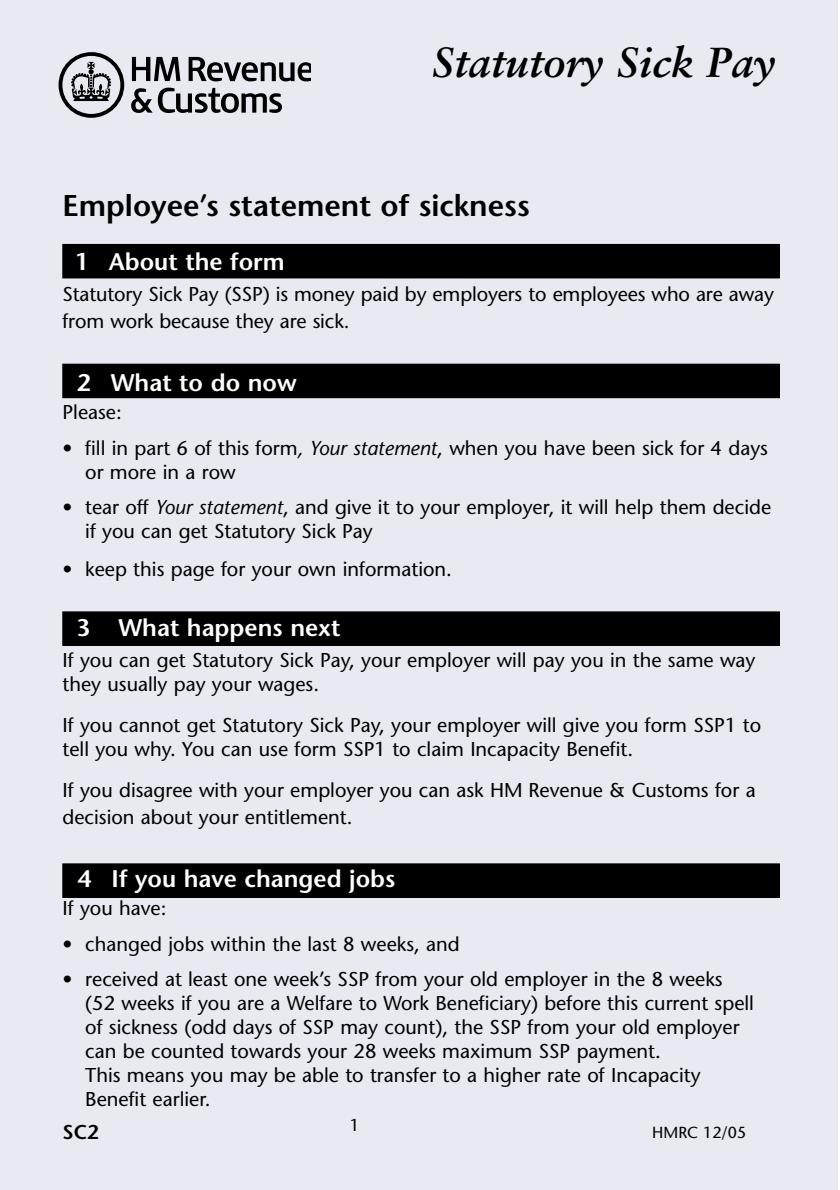
<style>
.page{position:relative;width:840px;height:1190px;background:#fff}
.page>*{position:absolute;margin:0;border:0;box-sizing:border-box;transform-origin:0 0}
.t1{font:italic 700 42px "Sabon";color:#000}
.t2{font:600 30px "Stone Sans";color:#000}
.t3{font:600 24px "Stone Sans";color:#fff}
.t4{font:20px/24px "Stone Sans";color:#000}
.t5{font:600 20px "Stone Sans";color:#000}
.t6{font:17px "Stone Sans";color:#000}
.t7{font:16px "Stone Sans";color:#000}
.s1{font-style:italic}
</style>
<div class="page">
<div style="left:0;top:0;width:838px;height:1190px;background:#e9eaf1"></div>
<div style="left:63px;top:612px;width:716px;height:33px;background:#000"></div>
<div style="left:63px;top:612px;width:717px;height:34px;border:1px solid #000"></div>
<div style="left:63px;top:864px;width:716px;height:33px;background:#000"></div>
<div style="left:63px;top:864px;width:717px;height:34px;border:1px solid #000"></div>
<div style="left:63px;top:244px;width:716px;height:34px;background:#000"></div>
<div style="left:63px;top:364px;width:716px;height:34px;background:#000"></div>
<svg style="left:132px;top:57px;width:48px;height:24px"></svg>
<svg style="left:189px;top:57px;width:122px;height:24px"></svg>
<svg style="left:131px;top:88px;width:151px;height:25px"></svg>
<svg style="left:59px;top:52px;width:65px;height:66px"></svg>
<h1 class="t1" style="left:432px;top:45px;width:345px">Statutory Sick Pay</h1>
<h2 class="t2" style="left:63px;top:194px;width:469px">Employee’s statement of sickness</h2>
<p class="t3" style="left:75px;top:252px;width:211px">1 About the form</p>
<p class="t4" style="left:63px;top:283px;width:713px;line-height:27px">Statutory Sick Pay (SSP) is money paid by employers to employees who are away from work because they are sick.</p>
<p class="t3" style="left:77px;top:373px;width:221px">2 What to do now</p>
<p class="t4" style="left:63px;top:402px;width:61px">Please:</p>
<p class="t4" style="left:85px;top:438px;width:684px;text-indent:-23px">• fill in part 6 of this form<span class="s1">, Your statement</span>, when you have been sick for 4 days or more in a row</p>
<p class="t4" style="left:85px;top:497px;width:687px;text-indent:-23px">• tear off <span class="s1">Your statement</span>, and give it to your employer, it will help them decide if you can get Statutory Sick Pay</p>
<p class="t4" style="left:63px;top:559px;width:391px">• keep this page for your own information.</p>
<p class="t3" style="left:77px;top:618px;width:265px">3 What happens next</p>
<p class="t4" style="left:63px;top:650px;width:694px">If you can get Statutory Sick Pay, your employer will pay you in the same way they usually pay your wages.</p>
<p class="t4" style="left:63px;top:715px;width:700px">If you cannot get Statutory Sick Pay, your employer will give you form SSP1 to tell you why. You can use form SSP1 to claim Incapacity Benefit.</p>
<p class="t4" style="left:63px;top:779px;width:695px;line-height:27px">If you disagree with your employer you can ask HM Revenue &amp; Customs for a decision about your entitlement.</p>
<p class="t3" style="left:78px;top:869px;width:319px">4 If you have changed jobs</p>
<p class="t4" style="left:63px;top:898px;width:105px">If you have:</p>
<p class="t4" style="left:63px;top:934px;width:399px">• changed jobs within the last 8 weeks, and</p>
<p class="t4" style="left:85px;top:969px;width:670px;text-indent:-23px">• received at least one week’s SSP from your old employer in the 8 weeks (52 weeks if you are a Welfare to Work Beneficiary) before this current spell of sickness (odd days of SSP may count), the SSP from your old employer can be counted towards your 28 weeks maximum SSP payment.<br>This means you may be able to transfer to a higher rate of Incapacity Benefit earlier.</p>
<p class="t6" style="left:350px;top:1119px;width:11px">1</p>
<p class="t5" style="left:63px;top:1124px;width:38px">SC2</p>
<p class="t7" style="left:652px;top:1126px;width:95px">HMRC 12/05</p>
</div>
